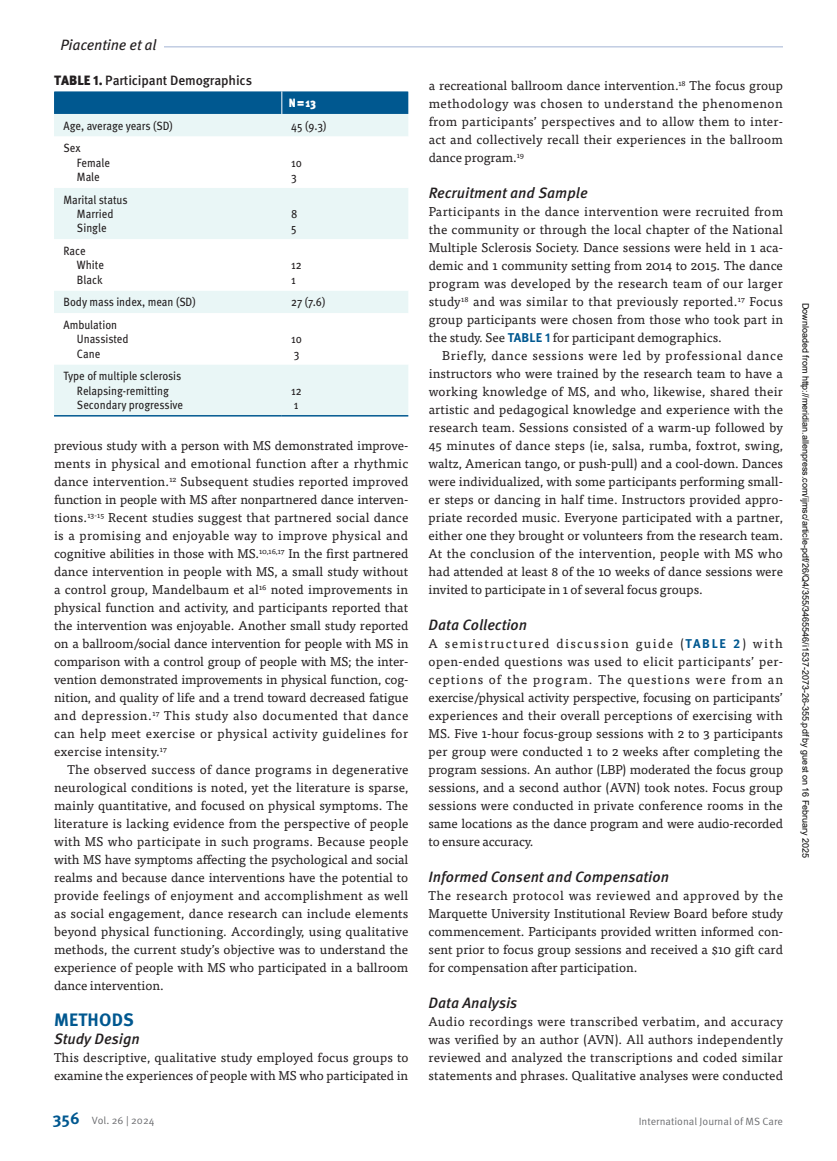
<style>
.page{position:relative;width:837px;height:1161px;background:#fff}
.page>*{position:absolute;margin:0;border:0;box-sizing:border-box;transform-origin:0 0}
.Main_subhead{font:700 18px "Meta Pro";letter-spacing:.01em;color:#005890}
.Secondary_Subhead{font:italic 500 15px "Meta Pro";color:#231f20}
.t1{font:italic 15px "Meta Pro";letter-spacing:-.015em;color:#231f20}
.Figure_caption{font:500 13.5px "Meta Pro";letter-spacing:-.01em;color:#231f20}
.Body_indent{font:12.75px/18px "Tisa Pro";color:#231f20;text-align:justify}
.Body_no_indent{font:12.75px/18px "Tisa Pro";color:#231f20;text-align:justify}
.table_body_left_column{font:12px "Meta Pro";letter-spacing:-.005em;color:#231f20;scale:.9 1}
.Paragraph_Style_1{font:12px "Meta Pro";color:#231f20;scale:.9 1}
.table_column_header{font:900 12px "Meta Pro";color:#fff;scale:.9 1}
.t2{font:10.5px "Meta Pro Norm";color:#6c6d70}
.t3{font:9px "Arial";color:#000}
.s1{font-weight:900}
.s2{font-family:"Meta Pro";font-weight:700;color:#005890}
.s3{font-family:"Meta Pro";font-weight:700;font-size:16.5px;color:#005890}
</style>
<div class="page">
<hr style="left:54px;top:46px;width:729px;height:2px;background:#c1cde2">
<div style="left:47px;top:38px;width:117px;height:15px;background:#fff"></div>
<div style="left:54px;top:114px;width:354px;height:301px;background:#e9f6f6"></div>
<svg style="left:54px;top:137px;width:354px;height:227px"></svg>
<svg style="left:54px;top:91px;width:355px;height:23px;background:#065c92"></svg>
<hr style="left:54px;top:415px;width:228px;height:2px;background:#005890">
<hr style="left:282px;top:415px;width:126px;height:2px;background:#005890">
<p class="t1" style="left:60px;top:33px;width:98px">Piacentine et al</p>
<p class="Figure_caption" style="left:54px;top:70px;width:199px"><span class="s1">TABLE 1.</span> Participant Demographics</p>
<p class="table_column_header" style="left:289px;top:94px;width:32px">N=13</p>
<p class="table_body_left_column" style="left:63px;top:116px;width:123px">Age, average years (SD)</p>
<p class="table_body_left_column" style="left:291px;top:116px;width:41px">45 (9.3)</p>
<p class="table_body_left_column" style="left:63px;top:139px;width:21px">Sex</p>
<p class="Paragraph_Style_1" style="left:77px;top:153px;width:38px">Female</p>
<p class="Paragraph_Style_1" style="left:77px;top:168px;width:27px">Male</p>
<p class="table_body_left_column" style="left:291px;top:153px;width:14px">10</p>
<p class="table_body_left_column" style="left:291px;top:168px;width:8px">3</p>
<p class="table_body_left_column" style="left:63px;top:190px;width:73px">Marital status</p>
<p class="Paragraph_Style_1" style="left:77px;top:205px;width:42px">Married</p>
<p class="Paragraph_Style_1" style="left:77px;top:219px;width:35px">Single</p>
<p class="table_body_left_column" style="left:63px;top:242px;width:26px">Race</p>
<p class="Paragraph_Style_1" style="left:77px;top:256px;width:31px">White</p>
<p class="Paragraph_Style_1" style="left:77px;top:270px;width:30px">Black</p>
<p class="table_body_left_column" style="left:291px;top:205px;width:9px">8</p>
<p class="table_body_left_column" style="left:291px;top:219px;width:8px">5</p>
<p class="table_body_left_column" style="left:291px;top:256px;width:13px">12</p>
<p class="table_body_left_column" style="left:291px;top:270px;width:7px">1</p>
<p class="table_body_left_column" style="left:63px;top:293px;width:148px">Body mass index, mean (SD)</p>
<p class="table_body_left_column" style="left:291px;top:293px;width:39px">27 (7.6)</p>
<p class="table_body_left_column" style="left:63px;top:316px;width:61px">Ambulation</p>
<p class="Paragraph_Style_1" style="left:77px;top:330px;width:59px">Unassisted</p>
<p class="Paragraph_Style_1" style="left:77px;top:344px;width:27px">Cane</p>
<p class="table_body_left_column" style="left:291px;top:330px;width:14px">10</p>
<p class="table_body_left_column" style="left:294px;top:344px;width:8px">3</p>
<p class="table_body_left_column" style="left:63px;top:367px;width:132px">Type of multiple sclerosis</p>
<p class="Paragraph_Style_1" style="left:77px;top:381px;width:104px">Relapsing-remitting</p>
<p class="Paragraph_Style_1" style="left:77px;top:396px;width:119px">Secondary progressive</p>
<p class="table_body_left_column" style="left:291px;top:381px;width:13px">12</p>
<p class="table_body_left_column" style="left:294px;top:396px;width:7px">1</p>
<p class="Body_indent" style="left:54px;top:436px;width:356px">previous study with a person with MS demonstrated improve&shy;ments in physical and emotional function after a rhythmic dance intervention.<sup>12</sup> Subsequent studies reported improved function in people with MS after nonpartnered dance interven&shy;tions.<sup>13-15</sup> Recent studies suggest that partnered social dance is a promising and enjoyable way to improve physical and cognitive abilities in those with MS.<sup>10,16,17</sup> In the first partnered dance intervention in people with MS, a small study without a control group, Mandelbaum et al<sup>16</sup> noted improvements in physical function and activity, and participants reported that the intervention was enjoyable. Another small study reported on a ballroom/social dance intervention for people with MS in comparison with a control group of people with MS; the inter&shy;vention demonstrated improvements in physical function, cog&shy;nition, and quality of life and a trend toward decreased fatigue and depression.<sup>17</sup> This study also documented that dance can help meet exercise or physical activity guidelines for exercise intensity.<sup>17</sup></p>
<p class="Body_indent" style="left:54px;top:760px;width:356px;text-indent:14px">The observed success of dance programs in degenerative neurological conditions is noted, yet the literature is sparse, mainly quantitative, and focused on physical symptoms. The literature is lacking evidence from the perspective of people with MS who participate in such programs. Because people with MS have symptoms affecting the psychological and social realms and because dance interventions have the potential to provide feelings of enjoyment and accomplishment as well as social engagement, dance research can include elements beyond physical functioning. Accordingly, using qualitative methods, the current study’s objective was to understand the experience of people with MS who participated in a ballroom dance intervention.</p>
<p class="Main_subhead" style="left:54px;top:1006px;width:81px">METHODS</p>
<p class="Secondary_Subhead" style="left:54px;top:1027px;width:87px">Study Design</p>
<p class="Body_no_indent" style="left:54px;top:1048px;width:356px">This descriptive, qualitative study employed focus groups to examine the experiences of people with MS who participated in</p>
<p class="Body_no_indent" style="left:429px;top:76px;width:356px">a recreational ballroom dance intervention.<sup>18</sup> The focus group methodology was chosen to understand the phenomenon from participants’ perspectives and to allow them to inter&shy;act and collectively recall their experiences in the ballroom dance program.<sup>19</sup></p>
<p class="Secondary_Subhead" style="left:429px;top:181px;width:161px">Recruitment and Sample</p>
<p class="Body_no_indent" style="left:429px;top:202px;width:356px">Participants in the dance intervention were recruited from the community or through the local chapter of the National Multiple Sclerosis Society. Dance sessions were held in 1 aca&shy;demic and 1 community setting from 2014 to 2015. The dance program was developed by the research team of our larger study<sup>18</sup> and was similar to that previously reported.<sup>17</sup> Focus group participants were chosen from those who took part in the study. See <span class="s2">TABLE 1</span> for participant demographics.</p>
<p class="Body_indent" style="left:429px;top:346px;width:356px;text-indent:14px">Briefly, dance sessions were led by professional dance instructors who were trained by the research team to have a working knowledge of MS, and who, likewise, shared their artistic and pedagogical knowledge and experience with the research team. Sessions consisted of a warm-up followed by 45 minutes of dance steps (ie, salsa, rumba, foxtrot, swing, waltz, American tango, or push-pull) and a cool-down. Dances were individualized, with some participants performing small&shy;er steps or dancing in half time. Instructors provided appro&shy;priate recorded music. Everyone participated with a partner, either one they brought or volunteers from the research team.<br>At the conclusion of the intervention, people with MS who had attended at least 8 of the 10 weeks of dance sessions were invited to participate in 1 of several focus groups.</p>
<p class="Secondary_Subhead" style="left:429px;top:613px;width:100px">Data Collection</p>
<p class="Body_no_indent" style="left:429px;top:634px;width:356px">A semistructured discussion guide (<span class="s2">TABLE 2</span>) with open-ended questions was used to elicit participants’ per&shy;ceptions of the program. The questions were from an exercise/physical activity perspective, focusing on participants’ experiences and their overall perceptions of exercising with MS. Five 1-hour focus-group sessions with 2 to 3 participants per group were conducted 1 to 2 weeks after completing the program sessions. An author (LBP) moderated the focus group sessions, and a second author (AVN) took notes. Focus group sessions were conducted in private conference rooms in the same locations as the dance program and were audio-recorded to ensure accuracy.</p>
<p class="Secondary_Subhead" style="left:429px;top:865px;width:242px">Informed Consent and Compensation</p>
<p class="Body_no_indent" style="left:429px;top:886px;width:356px">The research protocol was reviewed and approved by the Marquette University Institutional Review Board before study commencement. Participants provided written informed con&shy;sent prior to focus group sessions and received a $10 gift card for compensation after participation.</p>
<p class="Secondary_Subhead" style="left:429px;top:991px;width:90px">Data Analysis</p>
<p class="Body_no_indent" style="left:429px;top:1012px;width:356px">Audio recordings were transcribed verbatim, and accuracy was verified by an author (AVN). All authors independently reviewed and analyzed the transcriptions and coded similar statements and phrases. Qualitative analyses were conducted</p>
<p class="t2" style="left:52px;top:1113px;width:104px"><span class="s3">356</span> Vol. 26 | 2024</p>
<p class="t2" style="left:639px;top:1113px;width:146px">International Journal of MS Care</p>
<p class="t3" style="left:809px;top:303px;width:557px;rotate:90deg">Downloaded from http://meridian.allenpress.com/ijmsc/article-pdf/26/Q4/355/3465546/i1537-2073-26-355.pdf by guest on 16 February 2025</p>
</div>
